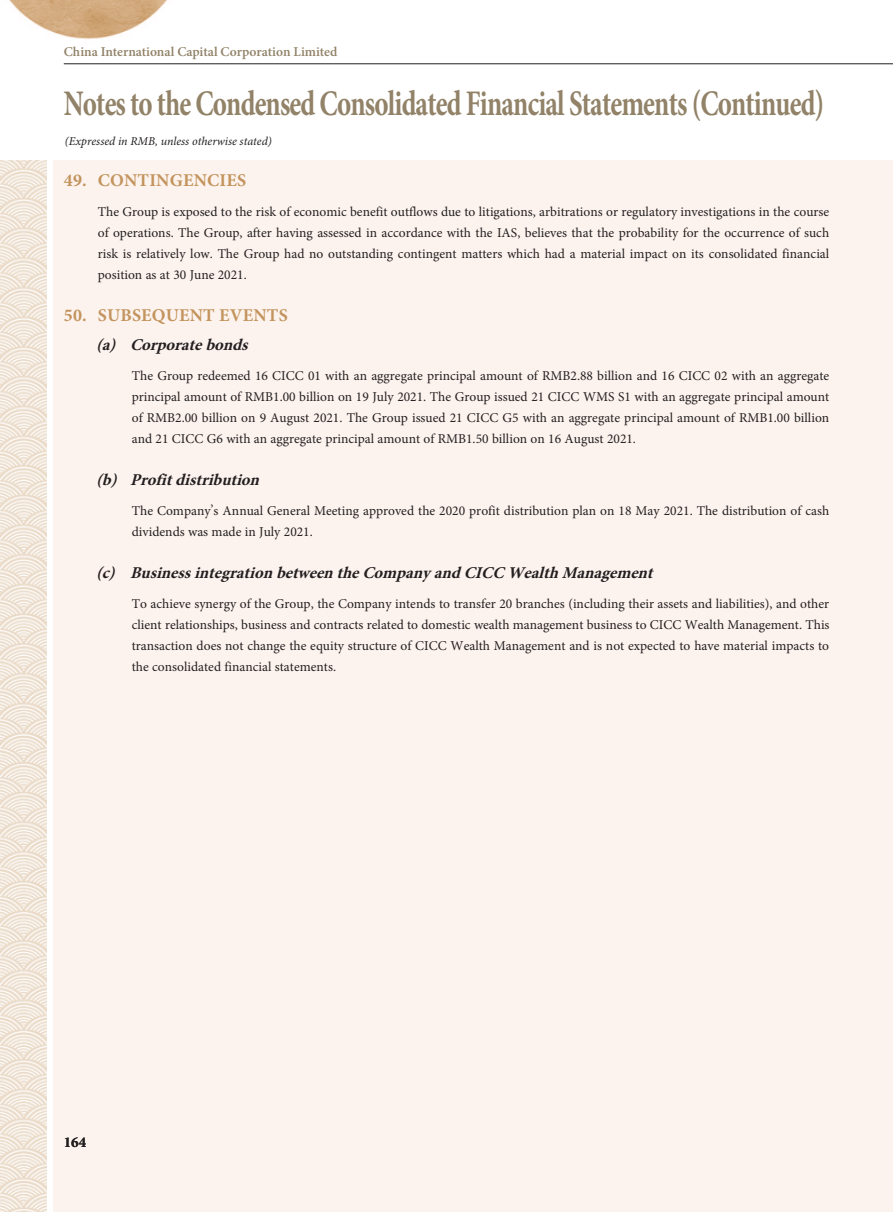
<style>
.page{position:relative;width:893px;height:1212px;background:#fff}
.page>*{position:absolute;margin:0;border:0;box-sizing:border-box;transform-origin:0 0}
.t1{font:700 36px "Minion Pro";letter-spacing:-.03em;color:#918268;scale:.75 1}
.t2{font:700 18px "Minion Pro";letter-spacing:.01em;color:#c3945d}
.t3{font:italic 700 16.5px "Minion Pro";color:#231f20}
.t4{font:700 15px "Minion Pro";color:#231f20}
.t5{font:13.5px/21px "Minion Pro";color:#231f20;text-align:justify}
.t6{font:600 13.5px "Minion Pro";color:#918268}
.t7{font:italic 12px "Minion Pro";color:#231f20}
</style>
<div class="page">
<div style="left:53px;top:160px;width:840px;height:1052px;background:#fcf3ee"></div>
<img style="left:0;top:160px;width:47px;height:1052px">
<hr style="left:64px;top:64px;width:829px;height:1px;background:#231f20">
<img style="left:9px;top:0;width:158px;height:39px">
<p class="t6" style="left:64px;top:42px;width:275px">China International Capital Corporation Limited</p>
<h1 class="t1" style="left:64px;top:78px;width:1015px">Notes to the Condensed Consolidated Financial Statements (Continued)</h1>
<p class="t7" style="left:65px;top:133px;width:208px">(Expressed in RMB, unless otherwise stated)</p>
<h2 class="t2" style="left:64px;top:168px;width:184px">49. CONTINGENCIES</h2>
<p class="t5" style="left:98px;top:201px;width:733px">The Group is exposed to the risk of economic benefit outflows due to litigations, arbitrations or regulatory investigations in the course of operations. The Group, after having assessed in accordance with the IAS, believes that the probability for the occurrence of such risk is relatively low. The Group had no outstanding contingent matters which had a material impact on its consolidated financial position as at 30 June 2021.</p>
<h2 class="t2" style="left:64px;top:302px;width:225px">50. SUBSEQUENT EVENTS</h2>
<p class="t3" style="left:96px;top:334px;width:159px">(a) Corporatebonds</p>
<p class="t5" style="left:132px;top:365px;width:699px">The Group redeemed 16 CICC 01 with an aggregate principal amount of RMB2.88 billion and 16 CICC 02 with an aggregate principal amount of RMB1.00 billion on 19 July 2021. The Group issued 21 CICC WMS S1 with an aggregate principal amount of RMB2.00 billion on 9 August 2021. The Group issued 21 CICC G5 with an aggregate principal amount of RMB1.00 billion and 21 CICC G6 with an aggregate principal amount of RMB1.50 billion on 16 August 2021.</p>
<p class="t3" style="left:96px;top:468px;width:170px">(b) Profitdistribution</p>
<p class="t5" style="left:132px;top:500px;width:699px">The Company’s Annual General Meeting approved the 2020 profit distribution plan on 18 May 2021. The distribution of cash dividends was made in July 2021.</p>
<p class="t3" style="left:96px;top:561px;width:564px">(c) BusinessintegrationbetweentheCompanyandCICCWealthManagement</p>
<p class="t5" style="left:132px;top:593px;width:699px">To achieve synergy of the Group, the Company intends to transfer 20 branches (including their assets and liabilities), and other client relationships, business and contracts related to domestic wealth management business to CICC Wealth Management. This transaction does not change the equity structure of CICC Wealth Management and is not expected to have material impacts to the consolidated financial statements.</p>
<p class="t4" style="left:64px;top:1131px;width:24px">164</p>
</div>
